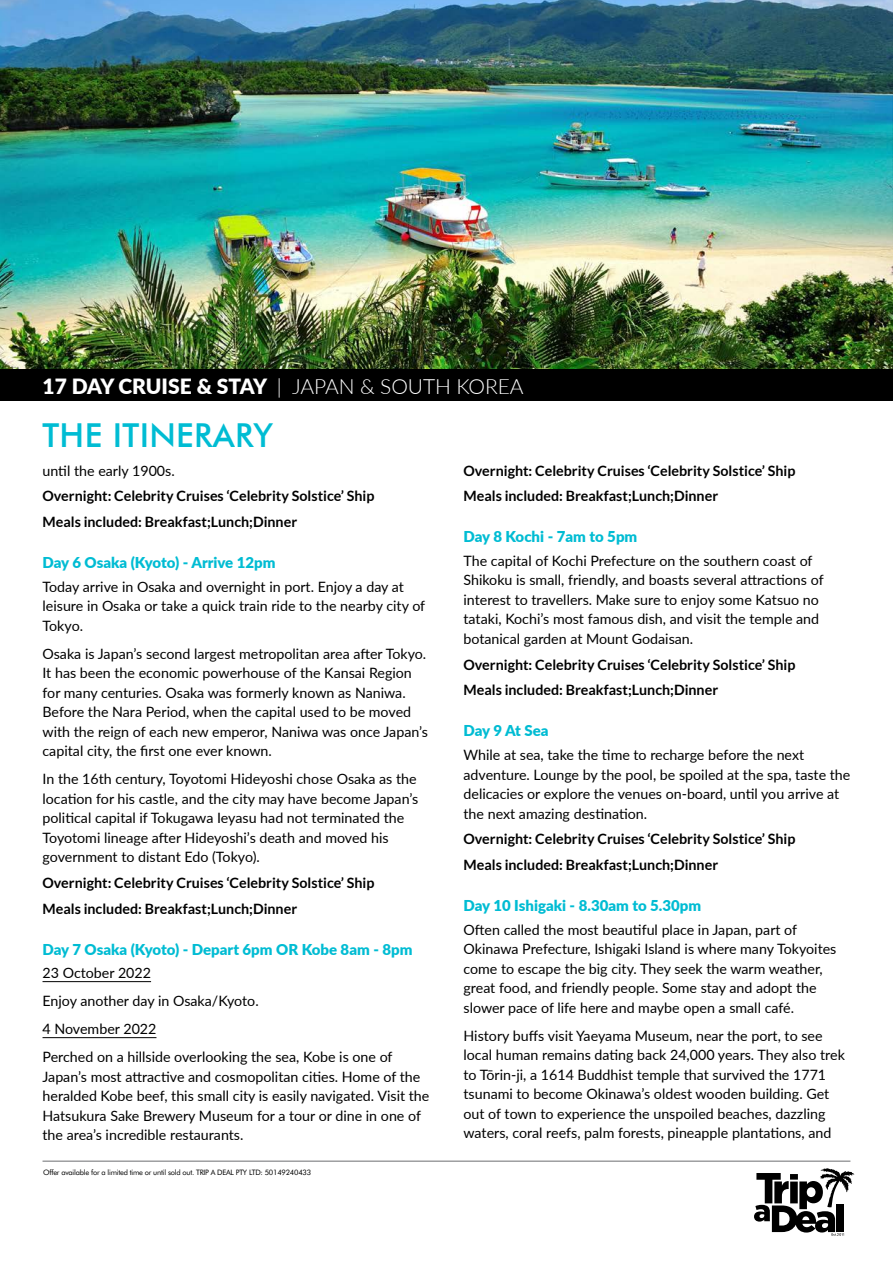
<style>
.page{position:relative;width:893px;height:1263px;background:#fff}
.page>*{position:absolute;margin:0;border:0;box-sizing:border-box;transform-origin:0 0}
.t1{font:500 33px "Futura BT";letter-spacing:.01em;color:#00bcd3}
.t2{font:300 21px "Lato";letter-spacing:-.005em;color:#fff}
.t3{font:900 15px "Lato";color:#00bcd3}
.t4{font:14.25px/19.5px "Lato";color:#000}
.t5{font:700 14.25px/25.8px "Lato";color:#000}
.t6{font:7.5px "Futura BT";letter-spacing:-.03em;color:#000}
.s1{font-weight:900}
</style>
<div class="page">
<hr style="left:43px;top:1161px;width:807px;height:1px;background:#6d6e71">
<svg style="left:754px;top:1168px;width:100px;height:68px"></svg>
<hr style="left:43px;top:981px;width:108px;height:1px;background:#000">
<hr style="left:43px;top:1037px;width:113px;height:1px;background:#000">
<img style="left:0;top:0;width:893px;height:369px">
<div style="left:0;top:369px;width:893px;height:32px;background:#000"></div>
<h2 class="t2" style="left:43px;top:371px;width:483px"><span class="s1">17 DAY CRUISE &amp; STAY</span> | JAPAN &amp; SOUTH KOREA</h2>
<h1 class="t1" style="left:43px;top:416px;width:232px">THE ITINERARY</h1>
<p class="t4" style="left:43px;top:460px;width:134px">until the early 1900s.</p>
<p class="t5" style="left:43px;top:483px;width:333px">Overnight: Celebrity Cruises ‘Celebrity Solstice’ Ship<br>Meals included: Breakfast;Lunch;Dinner</p>
<p class="t3" style="left:43px;top:551px;width:235px">Day 6 Osaka (Kyoto) - Arrive 12pm</p>
<p class="t4" style="left:43px;top:576px;width:384px">Today arrive in Osaka and overnight in port. Enjoy a day at leisure in Osaka or take a quick train ride to the nearby city of<br>Tokyo.</p>
<p class="t4" style="left:43px;top:643px;width:387px">Osaka is Japan’s second largest metropolitan area after Tokyo.<br>It has been the economic powerhouse of the Kansai Region for many centuries. Osaka was formerly known as Naniwa.<br>Before the Nara Period, when the capital used to be moved with the reign of each new emperor, Naniwa was once Japan’s capital city, the first one ever known.</p>
<p class="t4" style="left:43px;top:769px;width:377px">In the 16th century, Toyotomi Hideyoshi chose Osaka as the location for his castle, and the city may have become Japan’s political capital if Tokugawa Ieyasu had not terminated the Toyotomi lineage after Hideyoshi’s death and moved his government to distant Edo (Tokyo).</p>
<p class="t5" style="left:43px;top:870px;width:333px">Overnight: Celebrity Cruises ‘Celebrity Solstice’ Ship<br>Meals included: Breakfast;Lunch;Dinner</p>
<p class="t3" style="left:43px;top:938px;width:371px">Day 7 Osaka (Kyoto) - Depart 6pm OR Kobe 8am - 8pm</p>
<p class="t4" style="left:43px;top:958px;width:352px;line-height:28px">23 October 2022<br>Enjoy another day in Osaka/Kyoto.<br>4 November 2022<br>Perched on a hillside overlooking the sea, Kobe is one of</p>
<p class="t4" style="left:43px;top:1066px;width:388px">Japan’s most attractive and cosmopolitan cities. Home of the heralded Kobe beef, this small city is easily navigated. Visit the Hatsukura Sake Brewery Museum for a tour or dine in one of the area’s incredible restaurants.</p>
<p class="t6" style="left:43px;top:1168px;width:269px">Offer available for a limited time or until sold out. TRIP A DEAL PTY LTD: 50149240433</p>
<p class="t5" style="left:463px;top:457px;width:333px">Overnight: Celebrity Cruises ‘Celebrity Solstice’ Ship<br>Meals included: Breakfast;Lunch;Dinner</p>
<p class="t3" style="left:463px;top:525px;width:175px">Day 8 Kochi - 7am to 5pm</p>
<p class="t4" style="left:463px;top:550px;width:362px">The capital of Kochi Prefecture on the southern coast of Shikoku is small, friendly, and boasts several attractions of interest to travellers. Make sure to enjoy some Katsuo no tataki, Kochi’s most famous dish, and visit the temple and botanical garden at Mount Godaisan.</p>
<p class="t5" style="left:463px;top:651px;width:333px">Overnight: Celebrity Cruises ‘Celebrity Solstice’ Ship<br>Meals included: Breakfast;Lunch;Dinner</p>
<p class="t3" style="left:463px;top:719px;width:87px">Day 9 At Sea</p>
<p class="t4" style="left:463px;top:744px;width:388px">While at sea, take the time to recharge before the next adventure. Lounge by the pool, be spoiled at the spa, taste the delicacies or explore the venues on-board, until you arrive at the next amazing destination.</p>
<p class="t5" style="left:463px;top:826px;width:333px">Overnight: Celebrity Cruises ‘Celebrity Solstice’ Ship<br>Meals included: Breakfast;Lunch;Dinner</p>
<p class="t3" style="left:463px;top:894px;width:239px">Day 10 Ishigaki - 8.30am to 5.30pm</p>
<p class="t4" style="left:463px;top:919px;width:374px">Often called the most beautiful place in Japan, part of Okinawa Prefecture, Ishigaki Island is where many Tokyoites come to escape the big city. They seek the warm weather, great food, and friendly people. Some stay and adopt the slower pace of life here and maybe open a small café.</p>
<p class="t4" style="left:463px;top:1025px;width:383px">History buffs visit Yaeyama Museum, near the port, to see local human remains dating back 24,000 years. They also trek to Tōrin-ji, a 1614 Buddhist temple that survived the 1771 tsunami to become Okinawa’s oldest wooden building. Get out of town to experience the unspoiled beaches, dazzling waters, coral reefs, palm forests, pineapple plantations, and</p>
</div>
